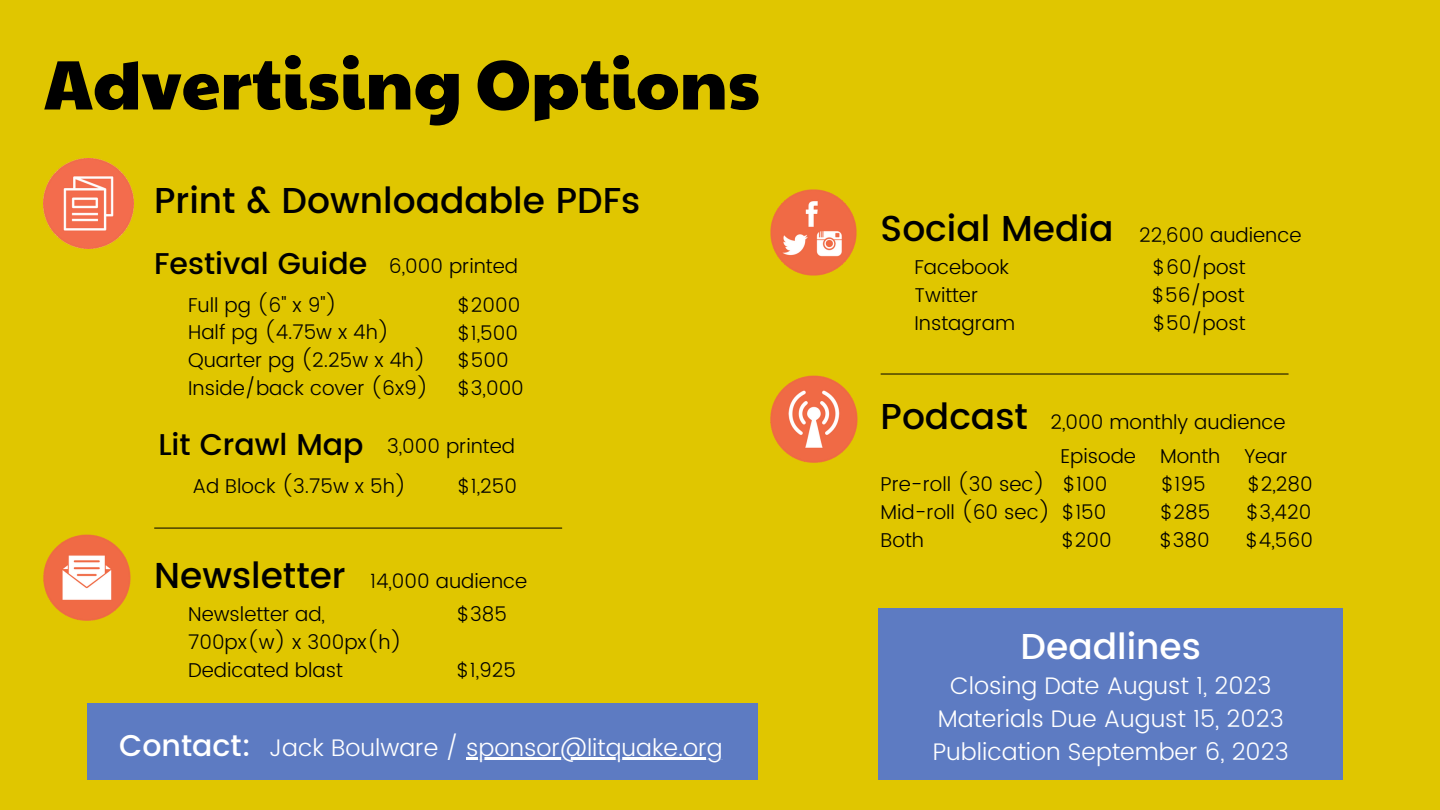
<style>
.page{position:relative;width:1440px;height:810px;background:#e0c600}
.page>*{position:absolute;margin:0;border:0;box-sizing:border-box;transform-origin:0 0}
.t1{font:70px "Paytone One";color:#000}
.t2{font:500 36px "Poppins";color:#000}
.t3{font:500 36px "Poppins";color:#fff}
.t4{font:500 30px "Poppins";color:#000}
.t5{font:500 30px "Poppins";color:#fff}
.t6{font:300 24px "Poppins";color:#fff}
.t7{font:300 20px "Poppins";color:#000}
</style>
<div class="page">
<img style="left:44px;top:535px;width:86px;height:86px">
<div style="left:87px;top:703px;width:670px;height:77px;background:#5d7bc2"></div>
<img style="left:770px;top:190px;width:87px;height:86px">
<img style="left:770px;top:376px;width:87px;height:87px">
<div style="left:878px;top:609px;width:465px;height:171px;background:#5d7bc2"></div>
<hr style="left:155px;top:528px;width:407px;height:1px;background:#000">
<hr style="left:881px;top:374px;width:407px;height:1px;background:#000">
<img style="left:44px;top:159px;width:90px;height:90px">
<hr style="left:466px;top:757px;width:257px;height:2px;background:#fff">
<p class="t1" style="left:44px;top:32px;width:718px">Advertising Options</p>
<p class="t2" style="left:154px;top:179px;width:488px">Print &amp; Downloadable PDFs</p>
<p class="t4" style="left:154px;top:246px;width:215px">Festival Guide</p>
<p class="t7" style="left:188px;top:293px;width:150px">Full pg (6" x 9")</p>
<p class="t7" style="left:188px;top:321px;width:203px">Half pg (4.75w x 4h)</p>
<p class="t7" style="left:188px;top:348px;width:239px">Quarter pg (2.25w x 4h)</p>
<p class="t7" style="left:188px;top:376px;width:242px">Inside/back cover (6x9)</p>
<p class="t7" style="left:389px;top:254px;width:131px">6,000 printed</p>
<p class="t7" style="left:458px;top:293px;width:64px">$2000</p>
<p class="t7" style="left:458px;top:321px;width:62px">$1,500</p>
<p class="t7" style="left:458px;top:349px;width:52px">$500</p>
<p class="t7" style="left:458px;top:377px;width:68px">$3,000</p>
<p class="t4" style="left:158px;top:427px;width:207px">Lit Crawl Map</p>
<p class="t7" style="left:387px;top:434px;width:130px">3,000 printed</p>
<p class="t7" style="left:458px;top:475px;width:61px">$1,250</p>
<p class="t7" style="left:192px;top:475px;width:216px">Ad Block (3.75w x 5h)</p>
<p class="t2" style="left:154px;top:554px;width:193px">Newsletter</p>
<p class="t7" style="left:188px;top:603px;width:138px">Newsletter ad,</p>
<p class="t7" style="left:457px;top:603px;width:52px">$385</p>
<p class="t7" style="left:188px;top:630px;width:216px">700px(w) x 300px(h)</p>
<p class="t7" style="left:188px;top:658px;width:156px">Dedicated blast</p>
<p class="t7" style="left:457px;top:658px;width:61px">$1,925</p>
<p class="t7" style="left:370px;top:569px;width:159px">14,000 audience</p>
<p class="t5" style="left:119px;top:728px;width:133px">Contact:</p>
<p class="t6" style="left:269px;top:733px;width:455px">Jack Boulware / sponsor@litquake.org</p>
<p class="t2" style="left:881px;top:207px;width:234px">Social Media</p>
<p class="t7" style="left:915px;top:256px;width:96px">Facebook</p>
<p class="t7" style="left:1153px;top:256px;width:94px">$60/post</p>
<p class="t7" style="left:915px;top:283px;width:65px">Twitter</p>
<p class="t7" style="left:1152px;top:283px;width:94px">$56/post</p>
<p class="t7" style="left:915px;top:311px;width:102px">Instagram</p>
<p class="t7" style="left:1153px;top:311px;width:94px">$50/post</p>
<p class="t7" style="left:1139px;top:223px;width:164px">22,600 audience</p>
<p class="t2" style="left:881px;top:396px;width:149px">Podcast</p>
<p class="t7" style="left:1051px;top:411px;width:237px">2,000 monthly audience</p>
<p class="t7" style="left:1061px;top:445px;width:229px">Episode Month Year</p>
<p class="t7" style="left:881px;top:473px;width:228px">Pre-roll (30 sec) $100</p>
<p class="t7" style="left:1161px;top:473px;width:46px">$195</p>
<p class="t7" style="left:1248px;top:473px;width:67px">$2,280</p>
<p class="t7" style="left:881px;top:500px;width:227px">Mid-roll (60 sec) $150</p>
<p class="t7" style="left:1161px;top:500px;width:51px">$285</p>
<p class="t7" style="left:1246px;top:500px;width:66px">$3,420</p>
<p class="t7" style="left:881px;top:528px;width:45px">Both</p>
<p class="t7" style="left:1062px;top:528px;width:51px">$200</p>
<p class="t7" style="left:1160px;top:528px;width:52px">$380</p>
<p class="t7" style="left:1246px;top:528px;width:69px">$4,560</p>
<p class="t3" style="left:1021px;top:625px;width:182px">Deadlines</p>
<p class="t6" style="left:950px;top:672px;width:323px">Closing Date August 1, 2023</p>
<p class="t6" style="left:938px;top:705px;width:347px">Materials Due August 15, 2023</p>
<p class="t6" style="left:933px;top:738px;width:357px">Publication September 6, 2023</p>
</div>
